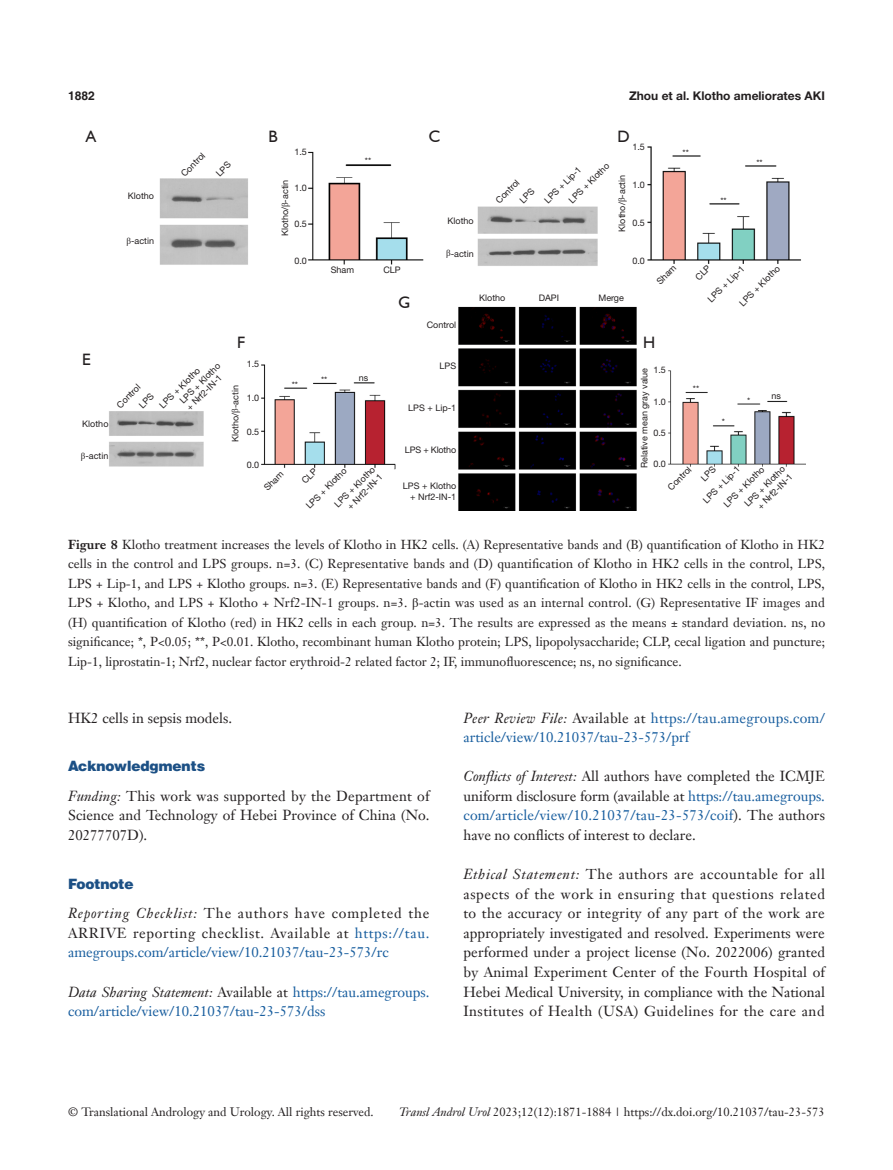
<style>
.page{position:relative;width:893px;height:1170px;background:#fff}
.page>*{position:absolute;margin:0;border:0;box-sizing:border-box;transform-origin:0 0}
.t1{font:16.5px "Humanist 521 BT";color:#231f20}
.t2{font:14.25px/19.5px "Janson Text LT";letter-spacing:.005em;color:#231f20;text-align:justify}
.t3{font:14.25px/19.5px "Janson Text LT";color:#175d9e}
._1ji-6_5{font:900 14.25px "Helvetica";color:#1c5085}
.二级标题下沉{font:12.75px/19.5px "Janson Text LT";color:#231f20;text-align:justify}
.t4{font:12px "Janson Text LT";color:#231f20}
.t5{font:700 12px "Helvetica Neue LT Pro";color:#231f20}
.t6{font:700 12px "Helvetica";color:#231f20}
.二级标题下沉-2{font:9px/11.7px "Helvetica Neue LT Pro";color:#231f20;text-align:right}
.二级标题下沉-3{font:9px "Helvetica Neue LT Pro";letter-spacing:-.02em;color:#231f20}
.s1{font-family:"Times New Roman"}
.s2{font-weight:700}
.s3{font-style:italic}
.s4{color:#175d9e}
.s5{font-style:italic;color:#231f20}
.s6{color:#231f20}
</style>
<div class="page">
<img style="left:109px;top:146px;width:696px;height:364px">
<div style="left:233px;top:334px;width:17px;height:17px;background:#fff"></div>
<div style="left:396px;top:294px;width:17px;height:17px;background:#fff"></div>
<div style="left:641px;top:334px;width:17px;height:17px;background:#fff"></div>
<svg style="left:216px;top:161px;width:16px;height:16px"></svg>
<svg style="left:519px;top:188px;width:16px;height:15px"></svg>
<svg style="left:139px;top:392px;width:16px;height:16px"></svg>
<svg style="left:695px;top:264px;width:16px;height:17px"></svg>
<svg style="left:301px;top:467px;width:17px;height:17px"></svg>
<svg style="left:701px;top:465px;width:15px;height:16px"></svg>
<p class="t6" style="left:68px;top:88px;width:28px">1882</p>
<p class="t5" style="left:629px;top:88px;width:197px">Zhou et al. Klotho ameliorates AKI</p>
<p class="t1" style="left:86px;top:126px;width:12px">A</p>
<p class="二级标题下沉-2" style="left:128px;top:190px;width:28px">Klotho</p>
<p class="二级标题下沉-2" style="left:127px;top:234px;width:29px"><span class="s1">β</span>-actin</p>
<p class="二级标题下沉-2" style="left:178px;top:170px;width:31px;rotate:-45deg">Control</p>
<p class="t1" style="left:268px;top:126px;width:11px">B</p>
<p class="二级标题下沉-2" style="left:294px;top:146px;width:14px">1.5</p>
<p class="二级标题下沉-2" style="left:294px;top:182px;width:14px">1.0</p>
<p class="二级标题下沉-2" style="left:294px;top:218px;width:14px">0.5</p>
<p class="二级标题下沉-2" style="left:294px;top:254px;width:14px">0.0</p>
<p class="二级标题下沉-2" style="left:279px;top:236px;width:58px;rotate:-90deg">Klotho/<span class="s1">β</span>-actin</p>
<p class="t1" style="left:429px;top:126px;width:13px">C</p>
<p class="t1" style="left:618px;top:126px;width:14px">D</p>
<p class="二级标题下沉-2" style="left:632px;top:141px;width:14px">1.5</p>
<p class="二级标题下沉-2" style="left:632px;top:179px;width:14px">1.0</p>
<p class="二级标题下沉-2" style="left:632px;top:216px;width:14px">0.5</p>
<p class="二级标题下沉-2" style="left:632px;top:254px;width:14px">0.0</p>
<p class="二级标题下沉-2" style="left:682px;top:147px;width:8px">**</p>
<p class="二级标题下沉-2" style="left:365px;top:154px;width:8px">**</p>
<p class="二级标题下沉-2" style="left:566px;top:197px;width:55px;rotate:-45deg">LPS + Klotho</p>
<p class="二级标题下沉-2" style="left:542px;top:197px;width:49px;rotate:-45deg">LPS + Lip-1</p>
<p class="二级标题下沉-2" style="left:616px;top:231px;width:58px;rotate:-90deg">Klotho/<span class="s1">β</span>-actin</p>
<p class="二级标题下沉-2" style="left:493px;top:197px;width:31px;rotate:-45deg">Control</p>
<p class="二级标题下沉-2" style="left:447px;top:215px;width:28px">Klotho</p>
<p class="二级标题下沉-2" style="left:446px;top:247px;width:29px"><span class="s1">β</span>-actin</p>
<p class="二级标题下沉-2" style="left:331px;top:264px;width:25px">Sham</p>
<p class="二级标题下沉-2" style="left:654px;top:278px;width:25px;rotate:-45deg">Sham</p>
<p class="二级标题下沉-2" style="left:383px;top:264px;width:19px">CLP</p>
<p class="t1" style="left:399px;top:292px;width:13px">G</p>
<p class="二级标题下沉-2" style="left:479px;top:292px;width:28px">Klotho</p>
<p class="二级标题下沉-2" style="left:539px;top:292px;width:22px">DAPI</p>
<p class="二级标题下沉-2" style="left:598px;top:292px;width:27px">Merge</p>
<p class="二级标题下沉-2" style="left:720px;top:194px;width:8px">**</p>
<p class="二级标题下沉-2" style="left:756px;top:157px;width:8px">**</p>
<p class="二级标题下沉-2" style="left:705px;top:296px;width:49px;rotate:-45deg">LPS + Lip-1</p>
<p class="二级标题下沉-2" style="left:737px;top:300px;width:55px;rotate:-45deg">LPS + Klotho</p>
<p class="t1" style="left:82px;top:349px;width:10px">E</p>
<p class="二级标题下沉-2" style="left:114px;top:402px;width:31px;rotate:-45deg">Control</p>
<p class="二级标题下沉-2" style="left:82px;top:417px;width:28px">Klotho</p>
<p class="二级标题下沉-2" style="left:81px;top:450px;width:29px"><span class="s1">β</span>-actin</p>
<p class="二级标题下沉-2" style="left:427px;top:318px;width:31px">Control</p>
<p class="二级标题下沉-2" style="left:439px;top:360px;width:18px">LPS</p>
<p class="二级标题下沉-2" style="left:408px;top:401px;width:49px">LPS + Lip-1</p>
<p class="二级标题下沉-3" style="left:405px;top:444px;width:53px">LPS + Klotho</p>
<p class="二级标题下沉-2" style="left:403px;top:479px;width:55px">LPS + Klotho + Nrf2-IN-1</p>
<p class="t1" style="left:237px;top:332px;width:10px">F</p>
<p class="t1" style="left:643px;top:332px;width:14px">H</p>
<p class="二级标题下沉-2" style="left:247px;top:357px;width:14px">1.5</p>
<p class="二级标题下沉-2" style="left:247px;top:391px;width:14px">1.0</p>
<p class="二级标题下沉-2" style="left:247px;top:425px;width:14px">0.5</p>
<p class="二级标题下沉-2" style="left:247px;top:459px;width:14px">0.0</p>
<p class="二级标题下沉-2" style="left:178px;top:398px;width:55px;line-height:9.6px;text-align:left;rotate:-45deg">LPS + Klotho + Nrf2-IN-1</p>
<p class="二级标题下沉-2" style="left:653px;top:364px;width:14px">1.5</p>
<p class="二级标题下沉-2" style="left:653px;top:395px;width:14px">1.0</p>
<p class="二级标题下沉-2" style="left:653px;top:426px;width:14px">0.5</p>
<p class="二级标题下沉-2" style="left:638px;top:468px;width:102px;rotate:-90deg">Relative mean gray value</p>
<p class="二级标题下沉-2" style="left:157px;top:402px;width:55px;rotate:-45deg">LPS + Klotho</p>
<p class="二级标题下沉-2" style="left:359px;top:371px;width:11px">ns</p>
<p class="二级标题下沉-2" style="left:321px;top:374px;width:8px">**</p>
<p class="二级标题下沉-2" style="left:292px;top:379px;width:8px">**</p>
<p class="二级标题下沉-2" style="left:693px;top:382px;width:8px">**</p>
<p class="二级标题下沉-2" style="left:229px;top:442px;width:58px;rotate:-90deg">Klotho/<span class="s1">β</span>-actin</p>
<p class="二级标题下沉-2" style="left:772px;top:390px;width:11px">ns</p>
<p class="二级标题下沉-2" style="left:747px;top:394px;width:5px">*</p>
<p class="二级标题下沉-2" style="left:722px;top:416px;width:5px">*</p>
<p class="二级标题下沉-2" style="left:653px;top:458px;width:14px">0.0</p>
<p class="二级标题下沉-2" style="left:665px;top:484px;width:31px;rotate:-45deg">Control</p>
<p class="二级标题下沉-2" style="left:332px;top:502px;width:55px;line-height:10.5px;rotate:-45deg">LPS + Klotho + Nrf2-IN-1</p>
<p class="二级标题下沉-2" style="left:742px;top:501px;width:55px;line-height:10.8px;rotate:-45deg">LPS + Klotho + Nrf2-IN-1</p>
<p class="二级标题下沉-2" style="left:700px;top:497px;width:49px;rotate:-45deg">LPS + Lip-1</p>
<p class="二级标题下沉-2" style="left:303px;top:502px;width:55px;rotate:-45deg">LPS + Klotho</p>
<p class="二级标题下沉-2" style="left:721px;top:501px;width:55px;rotate:-45deg">LPS + Klotho</p>
<p class="二级标题下沉-2" style="left:261px;top:485px;width:25px;rotate:-45deg">Sham</p>
<p class="二级标题下沉" style="left:68px;top:534px;width:759px"><span class="s2">Figure 8</span> Klotho treatment increases the levels of Klotho in HK2 cells. (A) Representative bands and (B) quantification of Klotho in HK2 cells in the control and LPS groups. n=3. (C) Representative bands and (D) quantification of Klotho in HK2 cells in the control, LPS, LPS + Lip-1, and LPS + Klotho groups. n=3. (E) Representative bands and (F) quantification of Klotho in HK2 cells in the control, LPS, LPS + Klotho, and LPS + Klotho + Nrf2-IN-1 groups. n=3. <span class="s1">β</span>-actin was used as an internal control. (G) Representative IF images and (H) quantification of Klotho (red) in HK2 cells in each group. n=3. The results are expressed as the means ± standard deviation. ns, no significance; *, P&lt;0.05; **, P&lt;0.01. Klotho, recombinant human Klotho protein; LPS, lipopolysaccharide; CLP, cecal ligation and puncture; Lip-1, liprostatin-1; Nrf2, nuclear factor erythroid-2 related factor 2; IF, immunofluorescence; ns, no significance.</p>
<p class="t2" style="left:68px;top:707px;width:166px">HK2 cells in sepsis models.</p>
<p class="_1ji-6_5" style="left:68px;top:757px;width:139px">Acknowledgments</p>
<p class="t2" style="left:68px;top:786px;width:363px"><span class="s3">Funding:</span> This work was supported by the Department of Science and Technology of Hebei Province of China (No.<br>20277707D).</p>
<p class="_1ji-6_5" style="left:68px;top:874px;width:67px">Footnote</p>
<p class="t2" style="left:68px;top:903px;width:363px"><span class="s3">Reporting Checklist:</span> The authors have completed the ARRIVE reporting checklist. Available at <span class="s4">https://tau. amegroups.com/article/view/10.21037/tau-23-573/rc</span></p>
<p class="t3" style="left:68px;top:981px;width:363px"><span class="s5">Data Sharing Statement:</span> <span class="s6">Available at</span> https://tau.amegroups. com/article/view/10.21037/tau-23-573/dss</p>
<p class="t3" style="left:463px;top:707px;width:363px"><span class="s5">Peer Review File:</span> <span class="s6">Available at</span> https://tau.amegroups.com/ article/view/10.21037/tau-23-573/prf</p>
<p class="t2" style="left:463px;top:766px;width:363px"><span class="s3">Conflicts of Interest:</span> All authors have completed the ICMJE uniform disclosure form (available at <span class="s4">https://tau.amegroups. com/article/view/10.21037/tau-23-573/coif</span>). The authors have no conflicts of interest to declare.</p>
<p class="t2" style="left:463px;top:864px;width:363px"><span class="s3">Ethical Statement:</span> The authors are accountable for all aspects of the work in ensuring that questions related to the accuracy or integrity of any part of the work are appropriately investigated and resolved. Experiments were performed under a project license (No. 2022006) granted by Animal Experiment Center of the Fourth Hospital of Hebei Medical University, in compliance with the National Institutes of Health (USA) Guidelines for the care and</p>
<p class="t4" style="left:68px;top:1104px;width:307px">© Translational Andrology and Urology. All rights reserved.</p>
<p class="t4" style="left:399px;top:1104px;width:427px"><span class="s3">Transl Androl Urol</span> 2023;12(12):1871-1884 | https://dx.doi.org/10.21037/tau-23-573</p>
</div>
